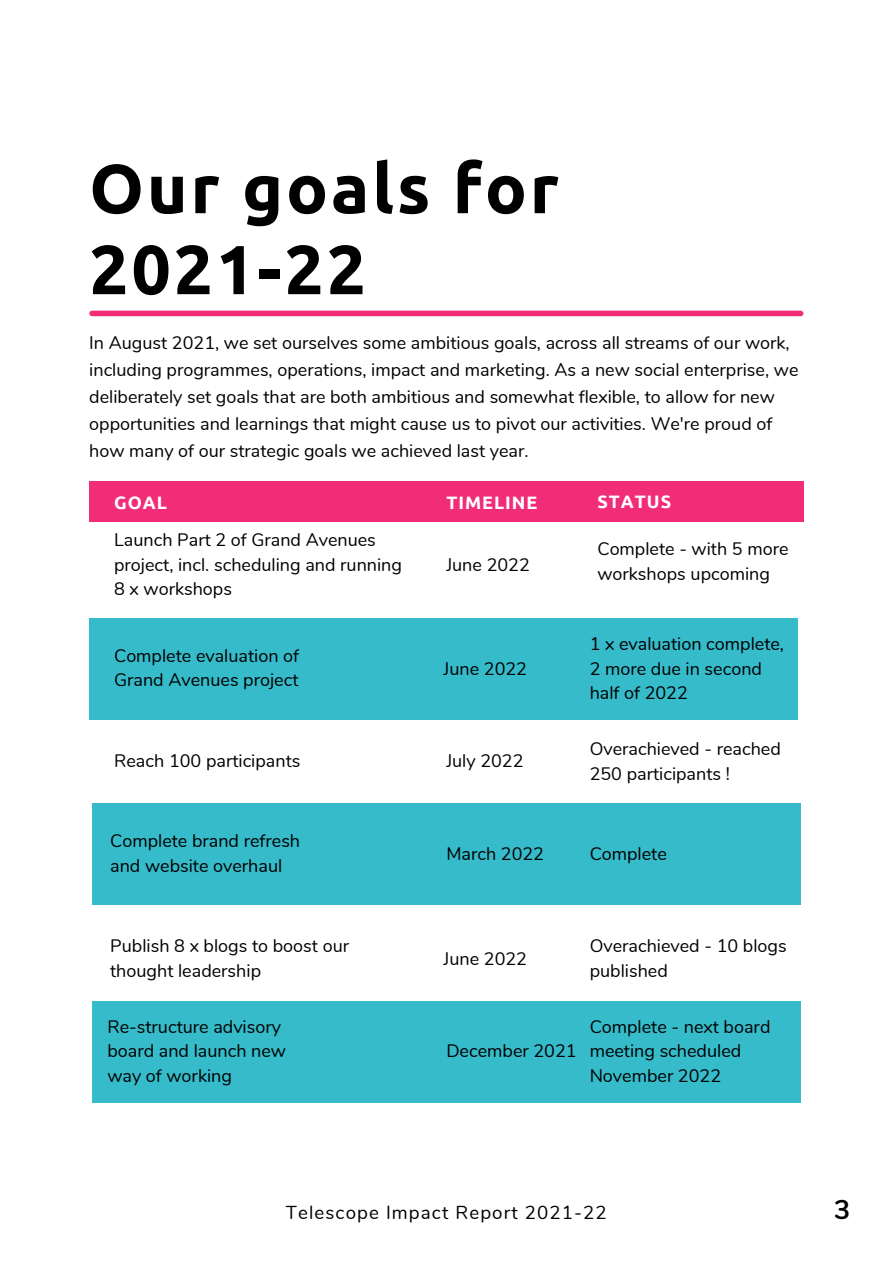
<style>
.page{position:relative;width:893px;height:1264px;background:#fff}
.page>*{position:absolute;margin:0;border:0;box-sizing:border-box;transform-origin:0 0}
.t1{font:700 69.3px/81px "Ubuntu";letter-spacing:.04em;color:#000}
.t2{font:700 27px "Nunito";color:#000}
.t3{font:18.75px "Nunito";letter-spacing:.06em;color:#000}
.t4{font:18px/24.8px "Nunito";color:#000}
.t5{font:700 18px "Ubuntu";letter-spacing:.055em;color:#fff}
</style>
<div class="page">
<div style="left:92px;top:310px;width:708px;height:6px;background:#f12d78"></div>
<div style="left:89px;top:481px;width:714px;height:40px;background:#f12d78"></div>
<div style="left:89px;top:618px;width:708px;height:101px;background:#35bbca"></div>
<div style="left:92px;top:803px;width:708px;height:101px;background:#35bbca"></div>
<div style="left:92px;top:1001px;width:708px;height:101px;background:#35bbca"></div>
<h1 class="t1" style="left:89px;top:147px;width:471px">Our goals for<br>2021-22</h1>
<p class="t4" style="left:89px;top:329px;width:710px;line-height:27px">In August 2021, we set ourselves some ambitious goals, across all streams of our work, including programmes, operations, impact and marketing. As a new social enterprise, we deliberately set goals that are both ambitious and somewhat flexible, to allow for new opportunities and learnings that might cause us to pivot our activities. We're proud of how many of our strategic goals we achieved last year.</p>
<p class="t5" style="left:114px;top:492px;width:54px">GOAL</p>
<p class="t4" style="left:114px;top:527px;width:289px">Launch Part 2 of Grand Avenues project, incl. scheduling and running<br>8 x workshops</p>
<p class="t4" style="left:114px;top:643px;width:186px">Complete evaluation of<br>Grand Avenues project</p>
<p class="t5" style="left:446px;top:492px;width:92px">TIMELINE</p>
<p class="t5" style="left:597px;top:490px;width:75px">STATUS</p>
<p class="t4" style="left:446px;top:552px;width:85px">June 2022</p>
<p class="t4" style="left:443px;top:656px;width:85px">June 2022</p>
<p class="t4" style="left:597px;top:536px;width:192px">Complete - with 5 more workshops upcoming</p>
<p class="t4" style="left:589px;top:631px;width:196px">1 x evaluation complete,<br>2 more due in second half of 2022</p>
<p class="t4" style="left:114px;top:748px;width:188px">Reach 100 participants</p>
<p class="t4" style="left:446px;top:748px;width:79px">July 2022</p>
<p class="t4" style="left:589px;top:736px;width:193px">Overachieved - reached<br>250 participants !</p>
<p class="t4" style="left:110px;top:829px;width:191px">Complete brand refresh and website overhaul</p>
<p class="t4" style="left:110px;top:934px;width:240px">Publish 8 x blogs to boost our thought leadership</p>
<p class="t4" style="left:107px;top:1014px;width:180px">Re-structure advisory board and launch new way of working</p>
<p class="t4" style="left:446px;top:841px;width:99px">March 2022</p>
<p class="t4" style="left:589px;top:841px;width:79px">Complete</p>
<p class="t4" style="left:443px;top:946px;width:85px">June 2022</p>
<p class="t4" style="left:589px;top:934px;width:198px">Overachieved - 10 blogs published</p>
<p class="t4" style="left:446px;top:1039px;width:132px">December 2021</p>
<p class="t4" style="left:589px;top:1014px;width:182px">Complete - next board meeting scheduled<br>November 2022</p>
<p class="t3" style="left:286px;top:1200px;width:322px">Telescope Impact Report 2021-22</p>
<h2 class="t2" style="left:834px;top:1191px;width:18px">3</h2>
</div>
